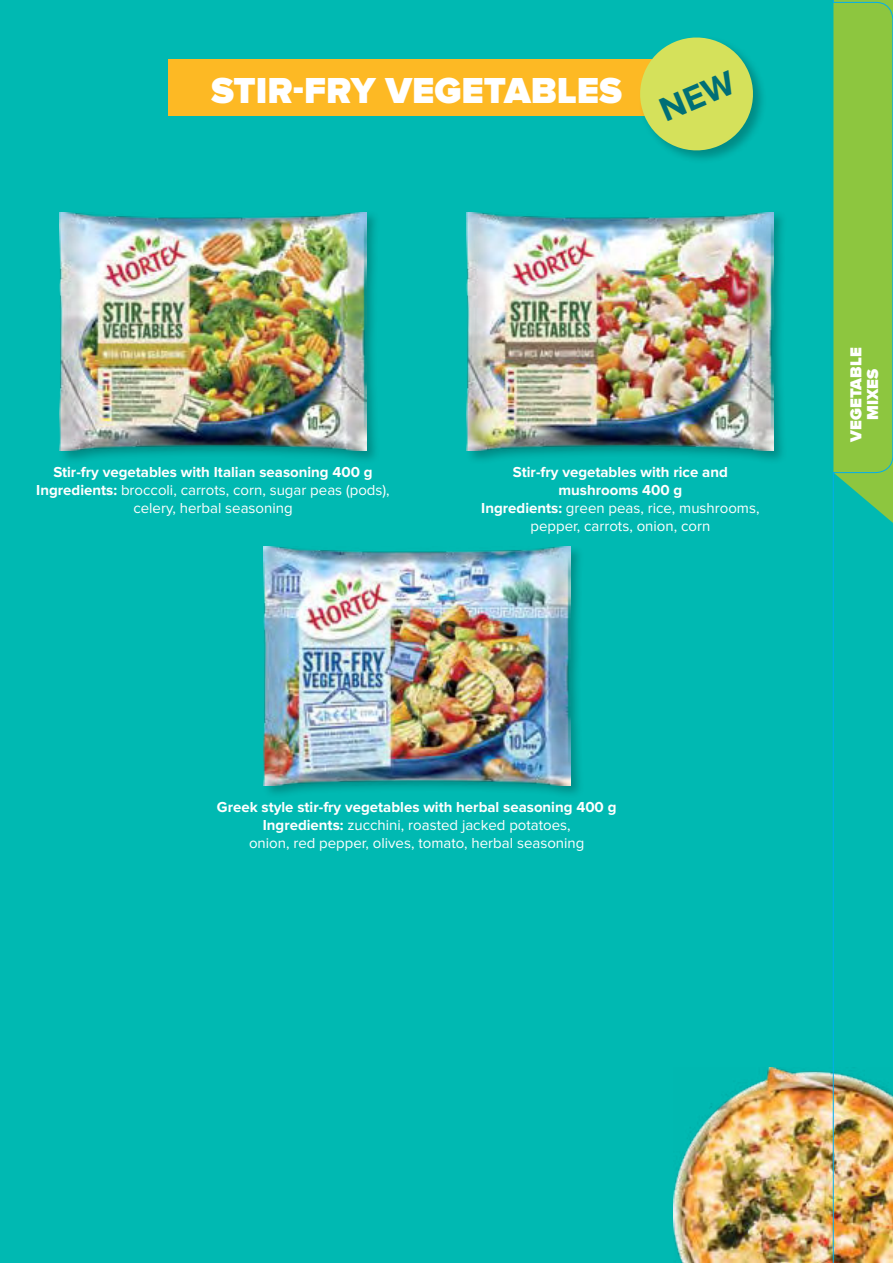
<style>
.page{position:relative;width:893px;height:1263px;background:#00b9b2}
.page>*{position:absolute;margin:0;border:0;box-sizing:border-box;transform-origin:0 0}
.t1{font:900 37.5px "Proxima Nova";color:#fff}
.t2{font:900 16.5px/16.5px "Proxima Nova";color:#fff;text-align:center}
.t3{font:15px/18px "Proxima Nova";color:#fff;text-align:center}
.t4{font:700 15px/18px "Proxima Nova";color:#fff;text-align:center}
.s1{font-weight:700}
.s2{font-weight:400}
</style>
<div class="page">
<div style="left:169px;top:60px;width:496px;height:56px;background:#fdb924"></div>
<div style="left:261px;top:545px;width:323px;height:255px;background:#000;opacity:.25"></div>
<img style="left:263px;top:546px;width:307px;height:239px">
<img style="left:673px;top:1067px;width:160px;height:196px">
<svg style="left:833px;top:0;width:60px;height:1263px"></svg>
<div style="left:58px;top:210px;width:322px;height:255px;background:#000;opacity:.25"></div>
<img style="left:60px;top:212px;width:307px;height:239px">
<div style="left:465px;top:210px;width:323px;height:255px;background:#000;opacity:.25"></div>
<img style="left:467px;top:212px;width:307px;height:239px">
<svg style="left:632px;top:37px;width:129px;height:121px"></svg>
<h1 class="t1" style="left:211px;top:69px;width:412px">STIR-FRY VEGETABLES</h1>
<p class="t3" style="left:36px;top:464px;width:355px"><span class="s1">Stir-fry vegetables with Italian seasoning 400 g<br>Ingredients:</span> broccoli, carrots, corn, sugar peas (pods), celery, herbal seasoning</p>
<p class="t4" style="left:481px;top:464px;width:280px">Stir-fry vegetables with rice and mushrooms 400 g<br>Ingredients: <span class="s2">green peas, rice, mushrooms, pepper, carrots, onion, corn</span></p>
<p class="t2" style="left:848px;top:442px;width:96px;rotate:-90deg">VEGETABLE<br>MIXES</p>
<p class="t3" style="left:217px;top:799px;width:401px"><span class="s1">Greek style stir-fry vegetables with herbal seasoning 400 g<br>Ingredients:</span> zucchini, roasted jacked potatoes,<br>onion, red pepper, olives, tomato, herbal seasoning</p>
</div>
